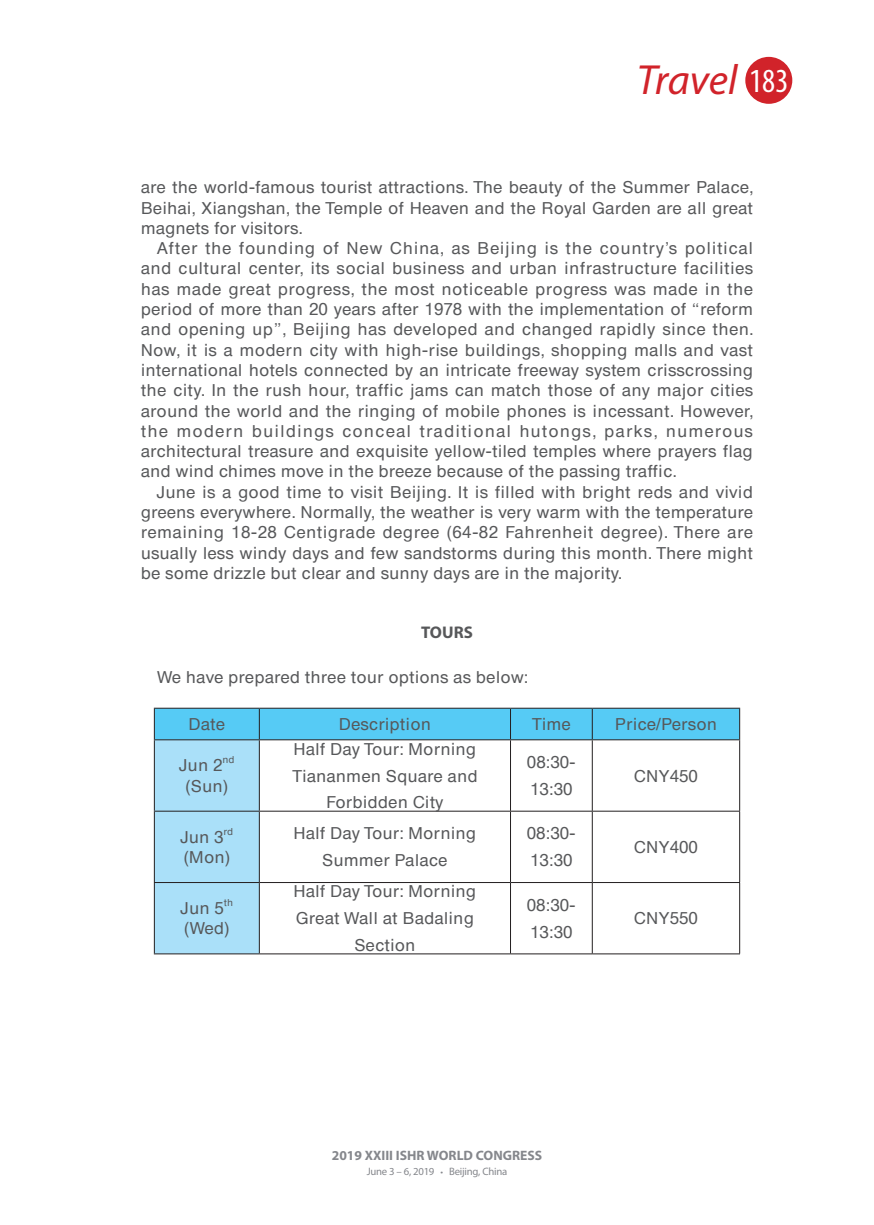
<style>
.page{position:relative;width:874px;height:1225px;background:#fff}
.page>*{position:absolute;margin:0;border:0;box-sizing:border-box;transform-origin:0 0}
.t1{font:italic 42.2px "Myriad Pro";letter-spacing:-.01em;color:#d1232a}
.t2{font:condensed 33.8px "Myriad Pro";color:#fff}
.t3{font:17px/20.2px "Helvetica Greek Upright";color:#57585a;text-align:justify}
.t4{font:700 17px "Myriad Pro";color:#57585a}
.t5{font:700 13.6px "Myriad Pro";color:#85878c}
.t6{font:10.8px "Myriad Pro";letter-spacing:-.02em;color:#85878c}
.t7{font:9.8px "Helvetica Greek Upright";color:#57585a}
.s1{font-size:9.4px}
</style>
<div class="page">
<div style="left:745px;top:57px;width:46px;height:47px;background:#d1232a;border-radius:50%"></div>
<svg style="left:155px;top:708px;width:584px;height:245px"></svg>
<hr style="left:260px;top:811px;width:250px;height:1px;background:#231f20">
<hr style="left:510px;top:811px;width:82px;height:1px;background:#231f20">
<hr style="left:592px;top:811px;width:147px;height:1px;background:#231f20">
<hr style="left:260px;top:882px;width:250px;height:1px;background:#231f20">
<hr style="left:510px;top:882px;width:82px;height:1px;background:#231f20">
<hr style="left:592px;top:882px;width:147px;height:1px;background:#231f20">
<hr style="left:260px;top:953px;width:250px;height:1px;background:#231f20">
<hr style="left:510px;top:953px;width:82px;height:1px;background:#231f20">
<hr style="left:592px;top:953px;width:147px;height:1px;background:#231f20">
<hr style="left:510px;top:740px;width:1px;height:71px;background:#231f20">
<hr style="left:591px;top:740px;width:1px;height:71px;background:#231f20">
<hr style="left:739px;top:740px;width:1px;height:71px;background:#231f20">
<hr style="left:510px;top:811px;width:1px;height:71px;background:#231f20">
<hr style="left:591px;top:811px;width:1px;height:71px;background:#231f20">
<hr style="left:739px;top:811px;width:1px;height:71px;background:#231f20">
<hr style="left:510px;top:883px;width:1px;height:70px;background:#231f20">
<hr style="left:591px;top:883px;width:1px;height:70px;background:#231f20">
<hr style="left:739px;top:883px;width:1px;height:70px;background:#231f20">
<hr style="left:154px;top:708px;width:1px;height:31px;background:#231f20">
<hr style="left:154px;top:707px;width:105px;height:1px;background:#231f20">
<hr style="left:154px;top:740px;width:1px;height:70px;background:#231f20">
<hr style="left:154px;top:739px;width:105px;height:1px;background:#231f20">
<hr style="left:259px;top:740px;width:1px;height:70px;background:#231f20">
<hr style="left:154px;top:811px;width:1px;height:71px;background:#231f20">
<hr style="left:154px;top:810px;width:106px;height:1px;background:#231f20">
<hr style="left:259px;top:811px;width:1px;height:71px;background:#231f20">
<hr style="left:154px;top:883px;width:1px;height:70px;background:#231f20">
<hr style="left:154px;top:882px;width:106px;height:1px;background:#231f20">
<hr style="left:259px;top:883px;width:1px;height:70px;background:#231f20">
<hr style="left:154px;top:953px;width:106px;height:1px;background:#231f20">
<hr style="left:259px;top:708px;width:1px;height:31px;background:#231f20">
<hr style="left:259px;top:707px;width:251px;height:1px;background:#231f20">
<hr style="left:259px;top:739px;width:251px;height:1px;background:#231f20">
<hr style="left:509px;top:708px;width:1px;height:31px;background:#231f20">
<hr style="left:510px;top:707px;width:82px;height:1px;background:#231f20">
<hr style="left:510px;top:739px;width:82px;height:1px;background:#231f20">
<hr style="left:591px;top:708px;width:1px;height:31px;background:#231f20">
<hr style="left:592px;top:707px;width:147px;height:1px;background:#231f20">
<hr style="left:738px;top:708px;width:1px;height:31px;background:#231f20">
<hr style="left:592px;top:739px;width:147px;height:1px;background:#231f20">
<h1 class="t1" style="left:636px;top:54px;width:102px">Travel</h1>
<h2 class="t2" style="left:748px;top:60px;width:41px">183</h2>
<p class="t3" style="left:141px;top:178px;width:614px">are the world-famous tourist attractions. The beauty of the Summer Palace, Beihai, Xiangshan, the Temple of Heaven and the Royal Garden are all great magnets for visitors.</p>
<p class="t3" style="left:141px;top:239px;width:614px;text-indent:16px">After the founding of New China, as Beijing is the country’s political and cultural center, its social business and urban infrastructure facilities has made great progress, the most noticeable progress was made in the period of more than 20 years after 1978 with the implementation of “reform and opening up”, Beijing has developed and changed rapidly since then.<br>Now, it is a modern city with high-rise buildings, shopping malls and vast international hotels connected by an intricate freeway system crisscrossing the city. In the rush hour, traffic jams can match those of any major cities around the world and the ringing of mobile phones is incessant. However, the modern buildings conceal traditional hutongs, parks, numerous architectural treasure and exquisite yellow-tiled temples where prayers flag and wind chimes move in the breeze because of the passing traffic.</p>
<p class="t3" style="left:141px;top:482px;width:613px;text-indent:16px">June is a good time to visit Beijing. It is filled with bright reds and vivid greens everywhere. Normally, the weather is very warm with the temperature remaining 18-28 Centigrade degree (64-82 Fahrenheit degree). There are usually less windy days and few sandstorms during this month. There might be some drizzle but clear and sunny days are in the majority.</p>
<p class="t4" style="left:421px;top:621px;width:53px">TOURS</p>
<p class="t3" style="left:157px;top:667px;width:373px">We have prepared three tour options as below:</p>
<p class="t3" style="left:188px;top:714px;width:38px">Date</p>
<p class="t3" style="left:338px;top:714px;width:94px">Description</p>
<p class="t3" style="left:531px;top:714px;width:41px">Time</p>
<p class="t3" style="left:614px;top:714px;width:104px">Price/Person</p>
<p class="t3" style="left:179px;top:756px;width:45px">Jun 2</p>
<p class="t7" style="left:222px;top:754px;width:14px">nd</p>
<p class="t3" style="left:185px;top:776px;width:45px">(Sun)</p>
<p class="t3" style="left:292px;top:736px;width:187px;line-height:26.8px;text-align:center">Half Day Tour: Morning<br>Tiananmen Square and<br>Forbidden City</p>
<p class="t3" style="left:526px;top:749px;width:50px;line-height:26.8px">08:30-<br>13:30</p>
<p class="t3" style="left:633px;top:766px;width:65px">CNY450</p>
<p class="t3" style="left:180px;top:827px;width:45px">Jun 3</p>
<p class="t7" style="left:223px;top:826px;width:11px">rd</p>
<p class="t3" style="left:183px;top:847px;width:48px">(Mon)</p>
<p class="t3" style="left:180px;top:898px;width:45px">Jun 5</p>
<p class="t7" style="left:224px;top:897px;width:11px">th</p>
<p class="t3" style="left:184px;top:919px;width:48px">(Wed)</p>
<p class="t3" style="left:293px;top:821px;width:184px;line-height:26.8px;text-align:center">Half Day Tour: Morning<br>Summer Palace</p>
<p class="t3" style="left:526px;top:821px;width:50px;line-height:26.8px">08:30-<br>13:30</p>
<p class="t3" style="left:293px;top:878px;width:184px;line-height:26.8px;text-align:center">Half Day Tour: Morning<br>Great Wall at Badaling<br>Section</p>
<p class="t3" style="left:526px;top:892px;width:50px;line-height:26.8px">08:30-<br>13:30</p>
<p class="t3" style="left:633px;top:837px;width:65px">CNY400</p>
<p class="t3" style="left:633px;top:909px;width:65px">CNY550</p>
<p class="t5" style="left:332px;top:1146px;width:212px">2019 XXIII ISHR WORLD CONGRESS</p>
<p class="t6" style="left:366px;top:1165px;width:142px">June 3 – 6, 2019 <span class="s1">•</span> Beijing, China</p>
</div>
